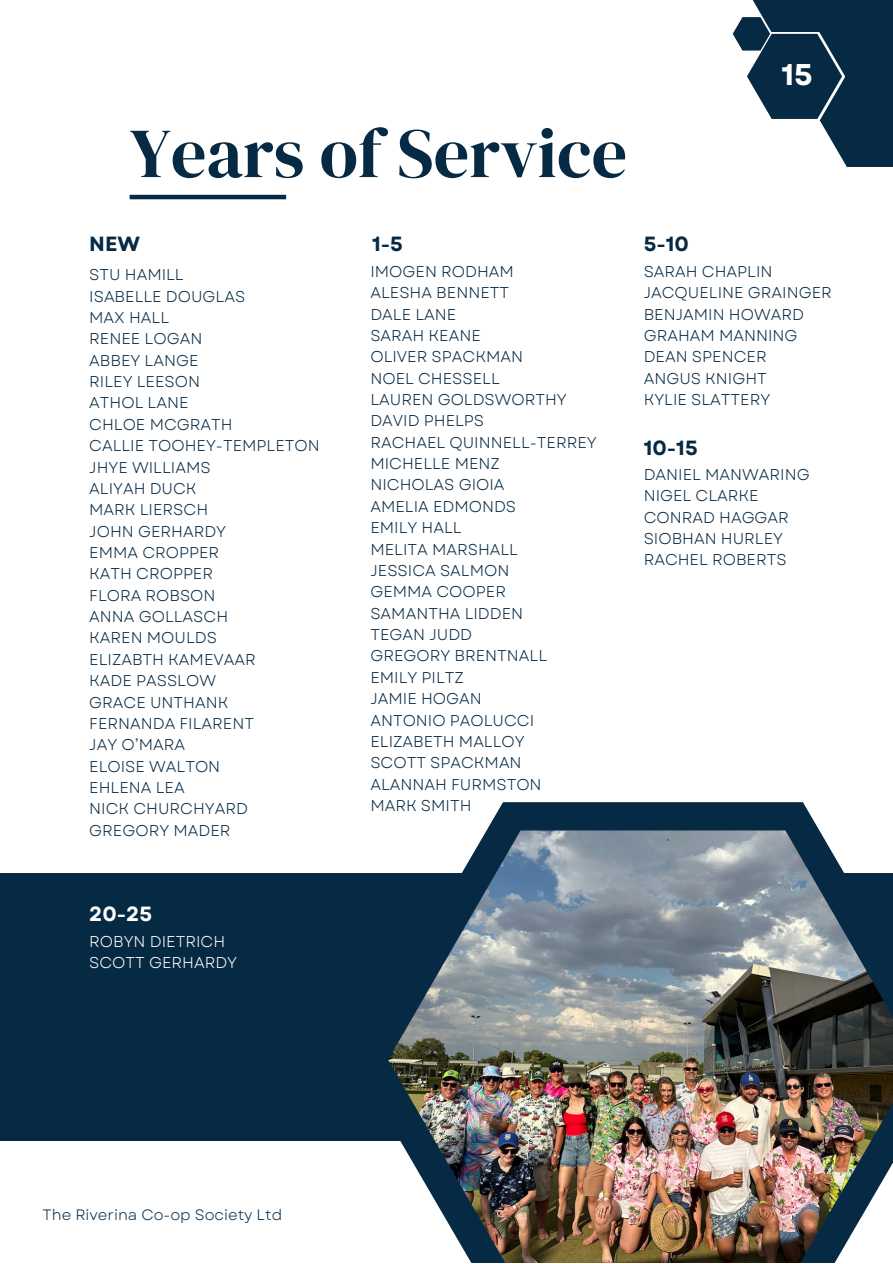
<style>
.page{position:relative;width:893px;height:1264px;background:#fff}
.page>*{position:absolute;margin:0;border:0;box-sizing:border-box;transform-origin:0 0}
.t1{font:70.05px "DM Serif Display";color:#072a44}
.t2{font:700 30px "Garet";color:#fff}
.t3{font:700 20.55px "Garet";color:#072a44}
.t4{font:700 20.55px "Garet";color:#fff}
.t5{font:15.6px "Garet";color:#072a44}
.t6{font:15.6px "Garet";color:#fff}
.t7{font:15px "Garet";color:#072a44}
</style>
<div class="page">
<div style="left:800px;top:0;width:92px;height:113px;background:#072a44"></div>
<svg style="left:732px;top:17px;width:160px;height:150px"></svg>
<div style="left:744px;top:0;width:113px;height:32px;background:#072a44"></div>
<hr style="left:130px;top:195px;width:156px;height:4px;background:#072a44">
<div style="left:0;top:873px;width:892px;height:268px;background:#072a44"></div>
<svg style="left:487px;top:802px;width:332px;height:28px;background:#14354d"></svg>
<img style="left:388px;top:830px;width:504px;height:432px">
<p class="t1" style="left:130px;top:104px;width:499px">Years of Service</p>
<p class="t2" style="left:781px;top:53px;width:33px">15</p>
<p class="t3" style="left:89px;top:229px;width:52px">NEW</p>
<p class="t5" style="left:89px;top:263px;width:96px">STU HAMILL</p>
<p class="t5" style="left:89px;top:285px;width:157px">ISABELLE DOUGLAS</p>
<p class="t5" style="left:89px;top:306px;width:81px">MAX HALL</p>
<p class="t5" style="left:89px;top:327px;width:115px">RENEE LOGAN</p>
<p class="t5" style="left:89px;top:349px;width:111px">ABBEY LANGE</p>
<p class="t5" style="left:89px;top:370px;width:112px">RILEY LEESON</p>
<p class="t5" style="left:89px;top:392px;width:101px">ATHOL LANE</p>
<p class="t5" style="left:89px;top:413px;width:145px">CHLOE MCGRATH</p>
<p class="t5" style="left:89px;top:434px;width:232px">CALLIE TOOHEY-TEMPLETON</p>
<p class="t5" style="left:89px;top:456px;width:123px">JHYE WILLIAMS</p>
<p class="t5" style="left:89px;top:477px;width:109px">ALIYAH DUCK</p>
<p class="t5" style="left:89px;top:498px;width:120px">MARK LIERSCH</p>
<p class="t5" style="left:89px;top:520px;width:138px">JOHN GERHARDY</p>
<p class="t5" style="left:89px;top:541px;width:131px">EMMA CROPPER</p>
<p class="t5" style="left:89px;top:562px;width:125px">KATH CROPPER</p>
<p class="t5" style="left:89px;top:584px;width:128px">FLORA ROBSON</p>
<p class="t5" style="left:89px;top:605px;width:140px">ANNA GOLLASCH</p>
<p class="t5" style="left:89px;top:626px;width:129px">KAREN MOULDS</p>
<p class="t5" style="left:89px;top:648px;width:168px">ELIZABTH KAMEVAAR</p>
<p class="t5" style="left:89px;top:669px;width:128px">KADE PASSLOW</p>
<p class="t5" style="left:89px;top:691px;width:141px">GRACE UNTHANK</p>
<p class="t5" style="left:89px;top:712px;width:166px">FERNANDA FILARENT</p>
<p class="t5" style="left:89px;top:733px;width:97px">JAY O’MARA</p>
<p class="t5" style="left:89px;top:755px;width:132px">ELOISE WALTON</p>
<p class="t5" style="left:89px;top:776px;width:97px">EHLENA LEA</p>
<p class="t5" style="left:89px;top:797px;width:160px">NICK CHURCHYARD</p>
<p class="t5" style="left:89px;top:819px;width:143px">GREGORY MADER</p>
<p class="t4" style="left:89px;top:892px;width:55px">10-15</p>
<p class="t4" style="left:89px;top:898px;width:64px">20-25</p>
<p class="t6" style="left:89px;top:929px;width:137px">ROBYN DIETRICH</p>
<p class="t6" style="left:89px;top:951px;width:149px">SCOTT GERHARDY</p>
<p class="t3" style="left:372px;top:229px;width:32px">1-5</p>
<p class="t3" style="left:643px;top:229px;width:47px">5-10</p>
<p class="t5" style="left:643px;top:260px;width:130px">SARAH CHAPLIN</p>
<p class="t5" style="left:643px;top:281px;width:190px">JACQUELINE GRAINGER</p>
<p class="t5" style="left:643px;top:303px;width:162px">BENJAMIN HOWARD</p>
<p class="t5" style="left:643px;top:324px;width:155px">GRAHAM MANNING</p>
<p class="t5" style="left:643px;top:345px;width:124px">DEAN SPENCER</p>
<p class="t5" style="left:643px;top:367px;width:125px">ANGUS KNIGHT</p>
<p class="t5" style="left:643px;top:388px;width:128px">KYLIE SLATTERY</p>
<p class="t5" style="left:370px;top:260px;width:145px">IMOGEN RODHAM</p>
<p class="t5" style="left:370px;top:281px;width:140px">ALESHA BENNETT</p>
<p class="t5" style="left:370px;top:303px;width:87px">DALE LANE</p>
<p class="t5" style="left:370px;top:324px;width:112px">SARAH KEANE</p>
<p class="t5" style="left:370px;top:345px;width:154px">OLIVER SPACKMAN</p>
<p class="t5" style="left:370px;top:367px;width:131px">NOEL CHESSELL</p>
<p class="t5" style="left:370px;top:388px;width:198px">LAUREN GOLDSWORTHY</p>
<p class="t5" style="left:370px;top:409px;width:115px">DAVID PHELPS</p>
<p class="t5" style="left:370px;top:431px;width:228px">RACHAEL QUINNELL-TERREY</p>
<p class="t5" style="left:370px;top:452px;width:131px">MICHELLE MENZ</p>
<p class="t5" style="left:370px;top:474px;width:136px">NICHOLAS GIOIA</p>
<p class="t5" style="left:370px;top:495px;width:147px">AMELIA EDMONDS</p>
<p class="t5" style="left:370px;top:516px;width:93px">EMILY HALL</p>
<p class="t5" style="left:370px;top:538px;width:149px">MELITA MARSHALL</p>
<p class="t5" style="left:370px;top:559px;width:140px">JESSICA SALMON</p>
<p class="t5" style="left:370px;top:580px;width:137px">GEMMA COOPER</p>
<p class="t5" style="left:370px;top:602px;width:154px">SAMANTHA LIDDEN</p>
<p class="t5" style="left:370px;top:623px;width:103px">TEGAN JUDD</p>
<p class="t5" style="left:370px;top:644px;width:178px">GREGORY BRENTNALL</p>
<p class="t5" style="left:370px;top:666px;width:95px">EMILY PILTZ</p>
<p class="t5" style="left:370px;top:687px;width:113px">JAMIE HOGAN</p>
<p class="t5" style="left:370px;top:708px;width:165px">ANTONIO PAOLUCCI</p>
<p class="t5" style="left:370px;top:730px;width:156px">ELIZABETH MALLOY</p>
<p class="t5" style="left:370px;top:751px;width:153px">SCOTT SPACKMAN</p>
<p class="t5" style="left:370px;top:773px;width:173px">ALANNAH FURMSTON</p>
<p class="t5" style="left:370px;top:794px;width:103px">MARK SMITH</p>
<p class="t3" style="left:643px;top:433px;width:55px">10-15</p>
<p class="t5" style="left:643px;top:463px;width:167px">DANIEL MANWARING</p>
<p class="t5" style="left:643px;top:484px;width:116px">NIGEL CLARKE</p>
<p class="t5" style="left:643px;top:506px;width:147px">CONRAD HAGGAR</p>
<p class="t5" style="left:643px;top:527px;width:141px">SIOBHAN HURLEY</p>
<p class="t5" style="left:643px;top:548px;width:144px">RACHEL ROBERTS</p>
<p class="t7" style="left:42px;top:1203px;width:241px">The Riverina Co-op Society Ltd</p>
</div>
